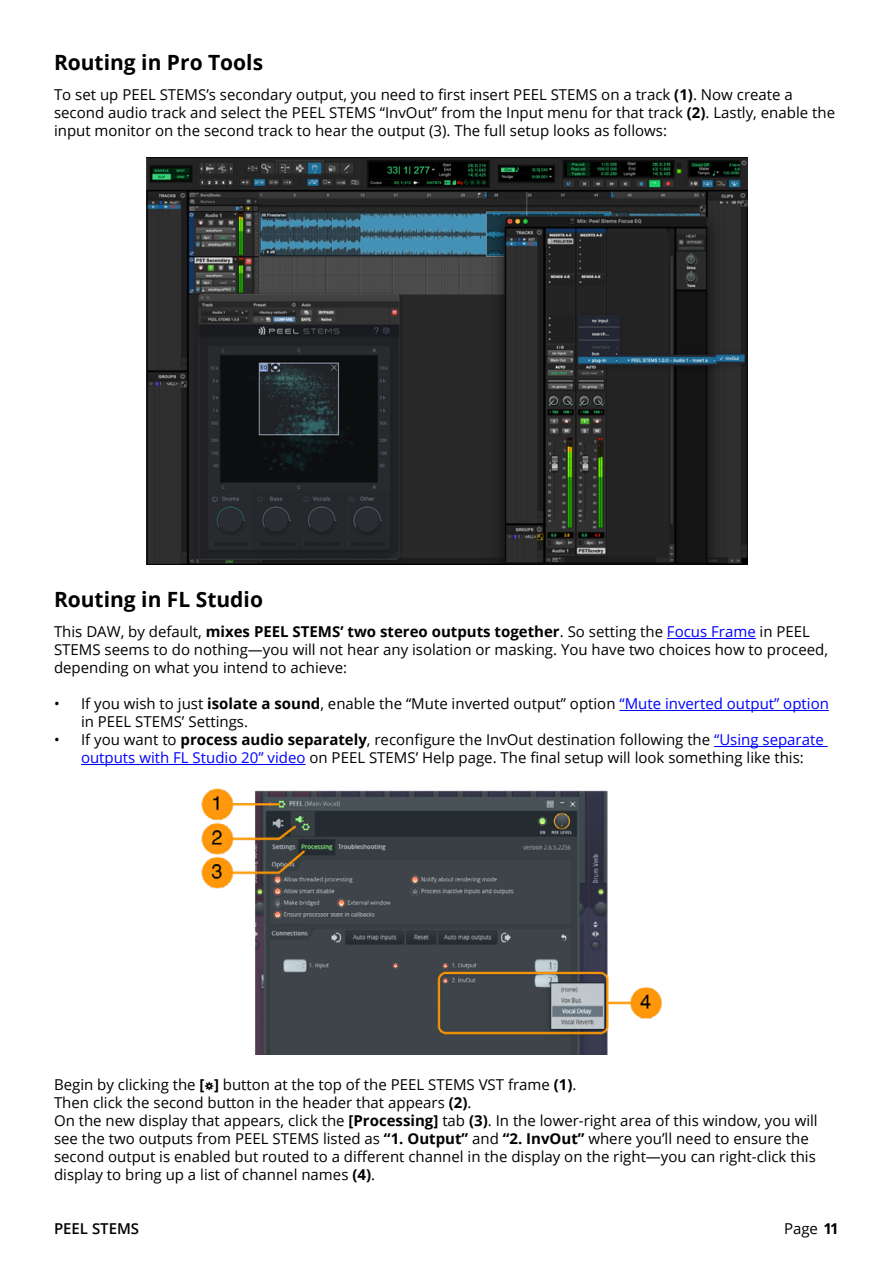
<style>
.page{position:relative;width:893px;height:1263px;background:#fff}
.page>*{position:absolute;margin:0;border:0;box-sizing:border-box;transform-origin:0 0}
.t1{font:700 21px "Open Sans";color:#000}
.t2{font:15px/18px "Open Sans";color:#000}
.t3{font:600 15px "Open Sans";color:#000}
.s1{font-weight:700}
.s2{color:#00f}
</style>
<div class="page">
<hr style="left:667px;top:638px;width:89px;height:1px;background:#00f">
<hr style="left:619px;top:710px;width:210px;height:1px;background:#00f">
<hr style="left:714px;top:746px;width:114px;height:1px;background:#00f">
<hr style="left:81px;top:764px;width:225px;height:1px;background:#00f">
<img style="left:146px;top:157px;width:602px;height:407px">
<img style="left:201px;top:788px;width:461px;height:266px">
<h1 class="t1" style="left:54px;top:48px;width:211px">Routing in Pro Tools</h1>
<p class="t2" style="left:54px;top:85px;width:783px">To set up PEEL STEMS’s secondary output, you need to first insert PEEL STEMS on a track <span class="s1">(1)</span>. Now create a second audio track and select the PEEL STEMS “InvOut” from the Input menu for that track <span class="s1">(2)</span>. Lastly, enable the input monitor on the second track to hear the output (3). The full setup looks as follows:</p>
<h1 class="t1" style="left:54px;top:585px;width:210px">Routing in FL Studio</h1>
<p class="t2" style="left:54px;top:622px;width:776px">This DAW, by default, <span class="s1">mixes PEEL STEMS’ two stereo outputs together</span>. So setting the <span class="s2">Focus Frame</span> in PEEL<br>STEMS seems to do nothing—you will not hear any isolation or masking. You have two choices how to proceed, depending on what you intend to achieve:</p>
<p class="t2" style="left:81px;top:694px;width:749px;text-indent:-27px">• If you wish to just <span class="s1">isolate a sound</span>, enable the “Mute inverted output” option <span class="s2">“Mute inverted output” option </span>in PEEL STEMS’ Settings.</p>
<p class="t2" style="left:54px;top:730px;width:771px;text-align:center">• If you want to <span class="s1">process audio separately</span>, reconfigure the InvOut destination following the <span class="s2">“Using separate outputs with FL Studio 20” video</span> on PEEL STEMS’ Help page. The final setup will look something like this:</p>
<p class="t2" style="left:54px;top:1075px;width:765px">Begin by clicking the <span class="s1">[</span>⚙<span class="s1">]</span> button at the top of the PEEL STEMS VST frame <span class="s1">(1)</span>.<br>Then click the second button in the header that appears <span class="s1">(2)</span>.<br>On the new display that appears, click the <span class="s1">[Processing]</span> tab <span class="s1">(3)</span>. In the lower-right area of this window, you will see the two outputs from PEEL STEMS listed as <span class="s1">“1. Output”</span> and <span class="s1">“2. InvOut”</span> where you’ll need to ensure the second output is enabled but routed to a different channel in the display on the right—you can right-click this display to bring up a list of channel names <span class="s1">(4)</span>.</p>
<p class="t3" style="left:54px;top:1218px;width:87px">PEEL STEMS</p>
<p class="t2" style="left:784px;top:1219px;width:56px">Page <span class="s1">11</span></p>
</div>
